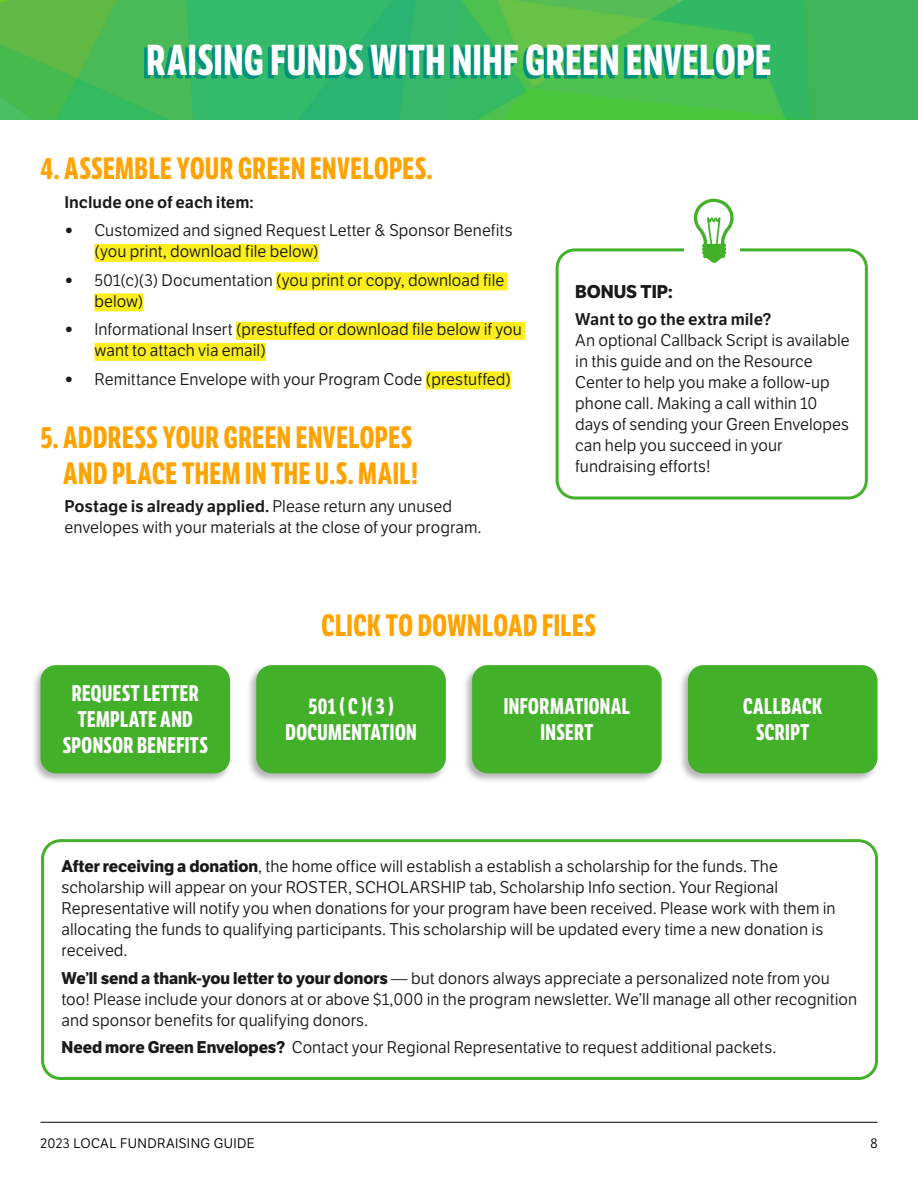
<style>
.page{position:relative;width:918px;height:1188px;background:#fff}
.page>*{position:absolute;margin:0;border:0;box-sizing:border-box;transform-origin:0 0}
.t1{font:700 42px "LFT Etica Compressed";letter-spacing:.015em;color:#fff}
.t2{font:700 30px/36px "LFT Etica Compressed";letter-spacing:.015em;color:#ffa300;text-align:right}
.t3{font:700 22.05px/26px "LFT Etica Compressed";letter-spacing:.02em;color:#fff;text-align:center}
.t4{font:700 18px "LFT Etica";letter-spacing:-.005em;color:#1a1a1a}
.t5{font:16.5px/21px "LFT Etica";letter-spacing:.005em;color:#1a1a1a}
.t6{font:16.5px "LFT Etica SB";letter-spacing:-.005em;color:#1a1a1a}
.t7{font:13.5px "LFT Etica";letter-spacing:.03em;color:#000}
.s1{font-weight:800;font-size:18px}
.s2{font-family:"LFT Etica"}
.s3{font-weight:700}
</style>
<div class="page">
<hr style="left:40px;top:1122px;width:838px;height:1px;background:#000">
<img style="left:0;top:0;width:918px;height:120px">
<svg style="left:144px;top:47px;width:623px;height:31px"></svg>
<div style="left:94px;top:244px;width:225px;height:18px;background:#fcee1d"></div>
<div style="left:276px;top:272px;width:232px;height:18px;background:#fcee1d"></div>
<div style="left:94px;top:293px;width:49px;height:18px;background:#fcee1d"></div>
<div style="left:236px;top:322px;width:289px;height:18px;background:#fcee1d"></div>
<div style="left:94px;top:343px;width:172px;height:18px;background:#fcee1d"></div>
<div style="left:426px;top:371px;width:85px;height:18px;background:#fcee1d"></div>
<div style="left:246px;top:664px;width:202px;height:120px;background:#000;opacity:.3"></div>
<div style="left:256px;top:665px;width:190px;height:108px;background:#43b02a;border-radius:16px"></div>
<div style="left:31px;top:664px;width:202px;height:120px;background:#000;opacity:.3"></div>
<div style="left:41px;top:665px;width:189px;height:108px;background:#43b02a;border-radius:16px"></div>
<div style="left:462px;top:664px;width:202px;height:120px;background:#000;opacity:.3"></div>
<div style="left:472px;top:665px;width:190px;height:108px;background:#43b02a;border-radius:16px"></div>
<div style="left:678px;top:664px;width:202px;height:120px;background:#000;opacity:.3"></div>
<div style="left:688px;top:665px;width:189px;height:108px;background:#43b02a;border-radius:16px"></div>
<div style="left:41px;top:839px;width:837px;height:241px;border:3px solid #43b02a;border-radius:18px"></div>
<div style="left:556px;top:248px;width:312px;height:251px;border:3px solid #43b02a;border-radius:18px"></div>
<div style="left:684px;top:241px;width:55px;height:23px;background:#fff"></div>
<svg style="left:694px;top:199px;width:40px;height:64px"></svg>
<h1 class="t1" style="left:147px;top:35px;width:626px">RAISING FUNDS WITH NIHF GREEN ENVELOPE</h1>
<h2 class="t2" style="left:40px;top:151px;width:394px">4. ASSEMBLE YOUR GREEN ENVELOPES.</h2>
<p class="t6" style="left:64px;top:192px;width:191px">Include one of each item:</p>
<p class="t5" style="left:94px;top:221px;width:420px;text-indent:-30px"><span class="s1">•</span> Customized and signed Request Letter &amp; Sponsor Benefits (you print, download file below)</p>
<p class="t5" style="left:94px;top:270px;width:411px;text-indent:-30px"><span class="s1">•</span> 501(c)(3) Documentation (you print or copy, download file below)</p>
<p class="t5" style="left:94px;top:320px;width:429px;text-indent:-30px"><span class="s1">•</span> Informational Insert (prestuffed or download file below if you want to attach via email)</p>
<p class="t5" style="left:64px;top:369px;width:448px"><span class="s1">•</span> Remittance Envelope with your Program Code (prestuffed)</p>
<h2 class="t2" style="left:40px;top:420px;width:379px">5. ADDRESS YOUR GREEN ENVELOPES<br>AND PLACE THEM IN THE U.S. MAIL!</h2>
<p class="t6" style="left:64px;top:496px;width:389px">Postage is already applied. <span class="s2">Please return any unused</span></p>
<p class="t5" style="left:64px;top:517px;width:419px">envelopes with your materials at the close of your program.</p>
<p class="t4" style="left:575px;top:280px;width:99px">BONUS TIP:</p>
<p class="t6" style="left:575px;top:310px;width:198px">Want to go the extra mile?</p>
<p class="t5" style="left:575px;top:331px;width:276px">An optional Callback Script is available in this guide and on the Resource<br>Center to help you make a follow-up phone call. Making a call within 10 days of sending your Green Envelopes can help you succeed in your fundraising efforts!</p>
<h3 class="t3" style="left:63px;top:681px;width:146px">REQUEST LETTER<br>TEMPLATE AND<br>SPONSOR BENEFITS</h3>
<h2 class="t2" style="left:322px;top:608px;width:276px">CLICK TO DOWNLOAD FILES</h2>
<h3 class="t3" style="left:285px;top:694px;width:133px">501 ( C )( 3 )<br>DOCUMENTATION</h3>
<h3 class="t3" style="left:504px;top:694px;width:128px">INFORMATIONAL<br>INSERT</h3>
<h3 class="t3" style="left:743px;top:694px;width:81px">CALLBACK<br>SCRIPT</h3>
<p class="t5" style="left:62px;top:856px;width:776px"><span class="s3">After receiving a donation</span>, the home office will establish a establish a scholarship for the funds. The scholarship will appear on your ROSTER, SCHOLARSHIP tab, Scholarship Info section. Your Regional Representative will notify you when donations for your program have been received. Please work with them in allocating the funds to qualifying participants. This scholarship will be updated every time a new donation is received.</p>
<p class="t5" style="left:62px;top:968px;width:797px"><span class="s3">We’ll send a thank-you letter to your donors</span> — but donors always appreciate a personalized note from you too! Please include your donors at or above $1,000 in the program newsletter. We’ll manage all other recognition and sponsor benefits for qualifying donors.</p>
<p class="t5" style="left:62px;top:1038px;width:717px"><span class="s3">Need more Green Envelopes?</span> Contact your Regional Representative to request additional packets.</p>
<p class="t7" style="left:40px;top:1135px;width:216px">2023 LOCAL FUNDRAISING GUIDE</p>
<p class="t7" style="left:870px;top:1135px;width:9px">8</p>
</div>
